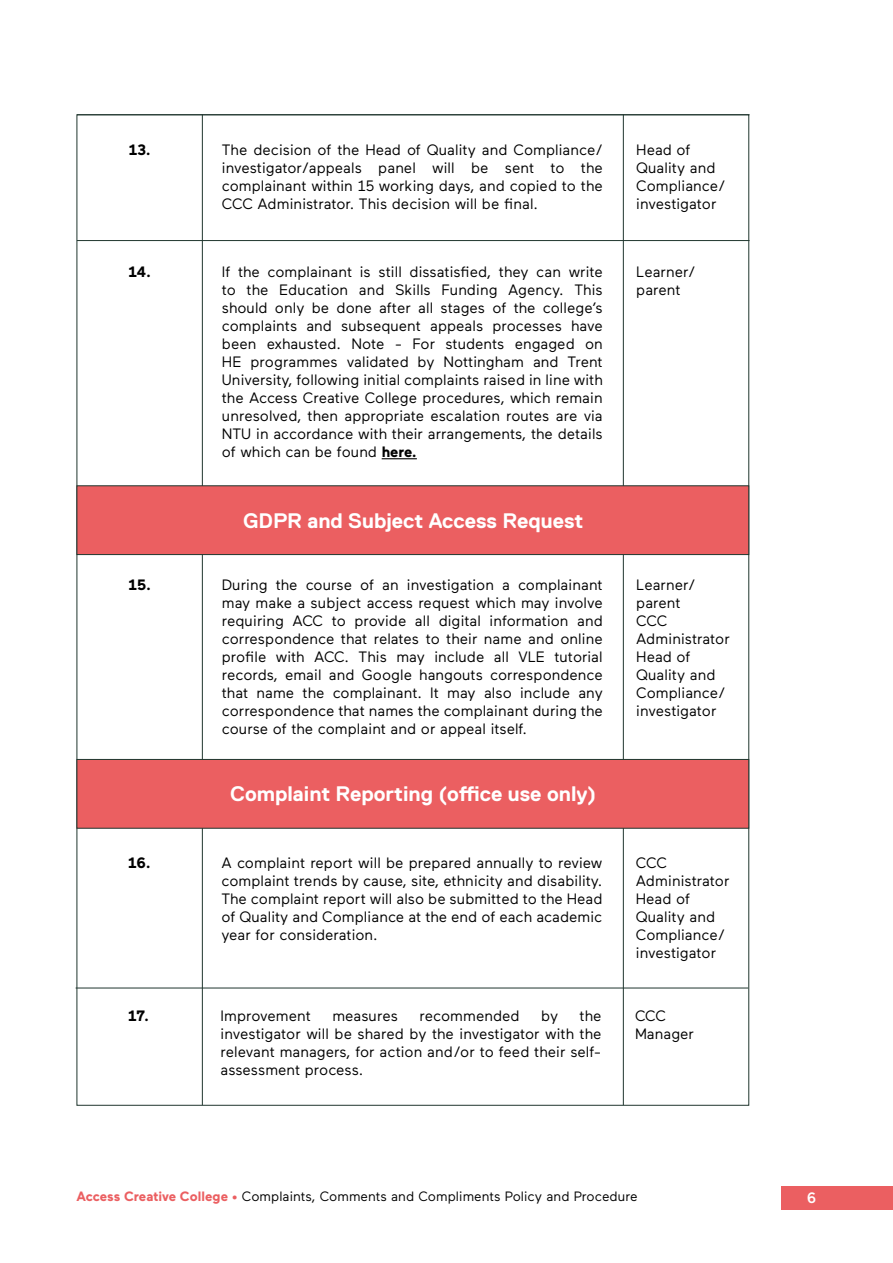
<style>
.page{position:relative;width:893px;height:1263px;background:#fff}
.page>*{position:absolute;margin:0;border:0;box-sizing:border-box;transform-origin:0 0}
.t1{font:700 21px "Replica";color:#fff}
.t2{font:15px/18px "Maax";color:#000;text-align:justify}
.t3{font:700 15px "Maax";color:#000}
.t4{font:500 15px "Maax";color:#fff}
.t5{font:13.5px "Maax";color:#000}
.s1{font-weight:700}
.s2{font-weight:700;color:#eb5f61}
</style>
<div class="page">
<div style="left:781px;top:1186px;width:112px;height:24px;background:#eb5f61"></div>
<hr style="left:202px;top:114px;width:1px;height:991px;background:#20362e">
<hr style="left:623px;top:114px;width:1px;height:991px;background:#20362e">
<hr style="left:77px;top:114px;width:672px;height:1px;background:#20362e">
<div style="left:77px;top:485px;width:672px;height:70px;background:#eb5f61;border:1px solid #20362e"></div>
<hr style="left:77px;top:240px;width:672px;height:1px;background:#20362e">
<hr style="left:382px;top:458px;width:35px;height:1px;background:#000">
<div style="left:77px;top:759px;width:672px;height:70px;background:#eb5f61;border:1px solid #20362e"></div>
<hr style="left:76px;top:988px;width:672px;height:1px;background:#20362e">
<p class="t2" style="left:222px;top:141px;width:382px">The decision of the Head of Quality and Compliance/ investigator/appeals panel will be sent to the complainant within 15 working days, and copied to the CCC Administrator. This decision will be final.</p>
<p class="t3" style="left:129px;top:142px;width:23px">13.</p>
<p class="t2" style="left:636px;top:141px;width:91px;text-align:left">Head of<br>Quality and<br>Compliance/ investigator</p>
<p class="t2" style="left:222px;top:263px;width:382px">If the complainant is still dissatisfied, they can write to the Education and Skills Funding Agency. This should only be done after all stages of the college’s complaints and subsequent appeals processes have been exhausted. Note - For students engaged on HE programmes validated by Nottingham and Trent University, following initial complaints raised in line with the Access Creative College procedures, which remain unresolved, then appropriate escalation routes are via NTU in accordance with their arrangements, the details of which can be found <span class="s1">here.</span></p>
<p class="t3" style="left:128px;top:264px;width:24px">14.</p>
<p class="t2" style="left:636px;top:263px;width:61px">Learner/ parent</p>
<h1 class="t1" style="left:243px;top:509px;width:342px">GDPR and Subject Access Request</h1>
<p class="t2" style="left:222px;top:576px;width:382px">During the course of an investigation a complainant may make a subject access request which may involve requiring ACC to provide all digital information and correspondence that relates to their name and online profile with ACC. This may include all VLE tutorial records, email and Google hangouts correspondence that name the complainant. It may also include any correspondence that names the complainant during the course of the complaint and or appeal itself.</p>
<p class="t3" style="left:129px;top:576px;width:24px">15.</p>
<p class="t2" style="left:636px;top:576px;width:95px;text-align:left">Learner/ parent<br>CCC<br>Administrator<br>Head of<br>Quality and<br>Compliance/ investigator</p>
<h1 class="t1" style="left:230px;top:782px;width:368px">Complaint Reporting (office use only)</h1>
<p class="t2" style="left:221px;top:853px;width:382px">A complaint report will be prepared annually to review complaint trends by cause, site, ethnicity and disability.<br>The complaint report will also be submitted to the Head of Quality and Compliance at the end of each academic year for consideration.</p>
<p class="t3" style="left:128px;top:854px;width:24px">16.</p>
<p class="t2" style="left:636px;top:853px;width:95px;text-align:left">CCC<br>Administrator<br>Head of<br>Quality and<br>Compliance/ investigator</p>
<p class="t3" style="left:128px;top:1008px;width:22px">17.</p>
<p class="t2" style="left:635px;top:1007px;width:61px">CCC<br>Manager</p>
<p class="t2" style="left:221px;top:1007px;width:382px;text-indent:359px">the investigator will be shared by the investigator with the relevant managers, for action and/or to feed their self&shy;assessment process.</p>
<p class="t2" style="left:221px;top:1007px;width:92px">Improvement</p>
<p class="t2" style="left:332px;top:1007px;width:67px">measures</p>
<p class="t2" style="left:420px;top:1007px;width:102px">recommended</p>
<p class="t2" style="left:541px;top:1007px;width:18px">by</p>
<p class="t5" style="left:77px;top:1189px;width:563px"><span class="s2">Access Creative College •</span> Complaints, Comments and Compliments Policy and Procedure</p>
<p class="t4" style="left:807px;top:1190px;width:11px">6</p>
</div>
